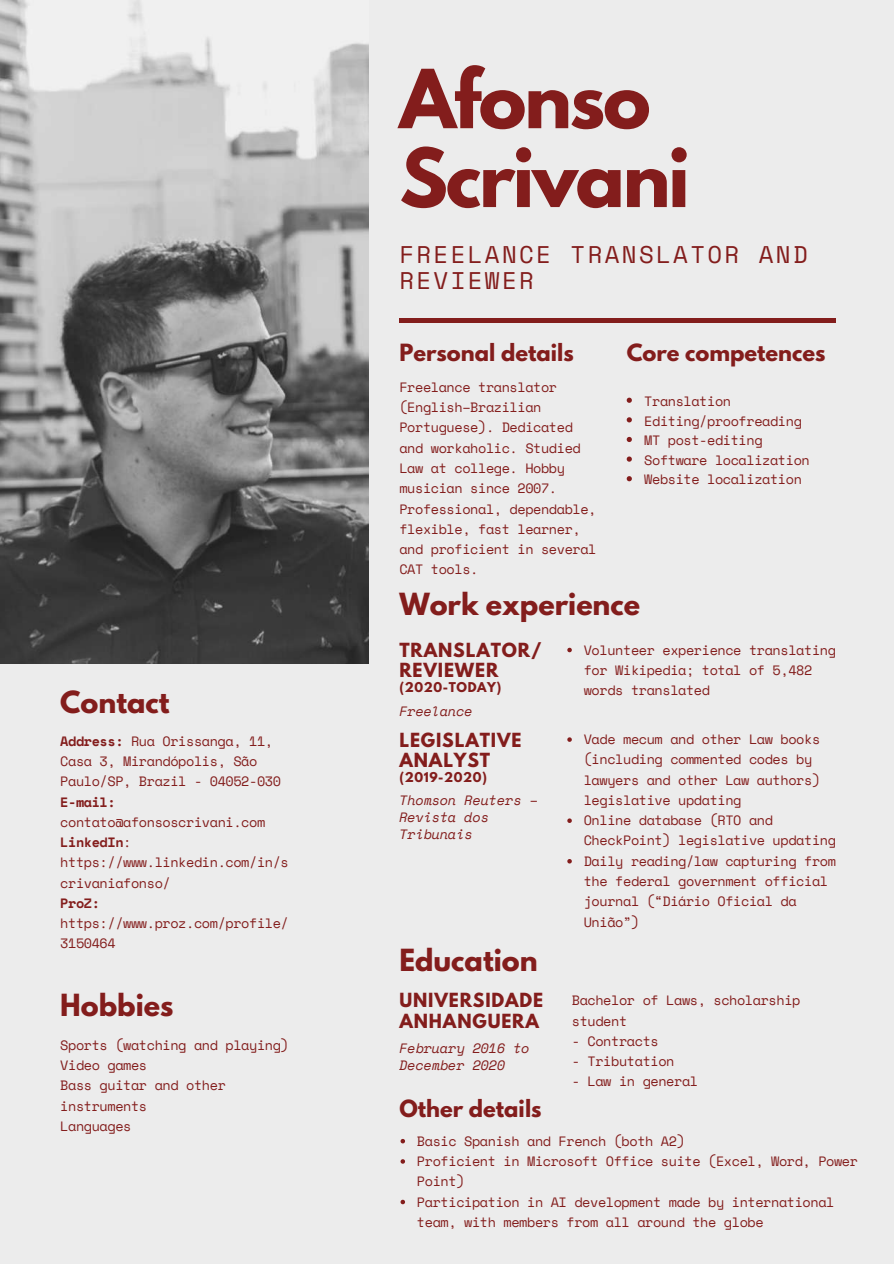
<style>
.page{position:relative;width:894px;height:1264px;background:#fff}
.page>*{position:absolute;margin:0;border:0;box-sizing:border-box;transform-origin:0 0}
.t1{font:700 72px/78.8px "League Spartan";letter-spacing:-.03em;color:#831d1c}
.t2{font:700 27px "League Spartan";color:#831d1c}
.t3{font:24px/26px "Space Mono";letter-spacing:.1em;color:#831d1c}
.t4{font:700 21px "League Spartan";color:#831d1c}
.t5{font:700 17.25px/20px "League Spartan";letter-spacing:.05em;color:#831d1c}
.t6{font:13.5px/20.2px "Space Mono";letter-spacing:-.03em;color:#831d1c}
.t7{font:italic 13.5px/17px "Space Mono";letter-spacing:-.01em;color:#831d1c}
.t8{font:700 13.5px "Space Mono";letter-spacing:-.03em;color:#831d1c}
.t9{font:700 12px "League Spartan";letter-spacing:.05em;color:#831d1c}
.s1{font-weight:700}
</style>
<div class="page">
<div style="left:0;top:0;width:893px;height:1263px;background:#ececec"></div>
<img style="left:0;top:0;width:368px;height:663px">
<svg style="left:626px;top:397px;width:5px;height:6px"></svg>
<svg style="left:626px;top:417px;width:5px;height:5px"></svg>
<svg style="left:626px;top:437px;width:5px;height:5px"></svg>
<svg style="left:626px;top:456px;width:5px;height:5px"></svg>
<svg style="left:626px;top:476px;width:5px;height:5px"></svg>
<svg style="left:567px;top:647px;width:4px;height:5px"></svg>
<svg style="left:567px;top:737px;width:4px;height:4px"></svg>
<svg style="left:567px;top:818px;width:4px;height:5px"></svg>
<svg style="left:567px;top:859px;width:4px;height:4px"></svg>
<hr style="left:399px;top:318px;width:436px;height:4px;background:#831d1c">
<svg style="left:400px;top:1139px;width:5px;height:4px"></svg>
<svg style="left:400px;top:1159px;width:5px;height:4px"></svg>
<svg style="left:400px;top:1199px;width:5px;height:5px"></svg>
<h2 class="t2" style="left:60px;top:688px;width:111px">Contact</h2>
<p class="t6" style="left:60px;top:730px;width:222px"><span class="s1">Address:</span> Rua Orissanga, 11,<br>Casa 3, Mirandópolis, São<br>Paulo/SP, Brazil - 04052-030</p>
<p class="t8" style="left:60px;top:791px;width:57px">E-mail:</p>
<p class="t6" style="left:60px;top:811px;width:230px">contato@afonsoscrivani.com<br><span class="s1">LinkedIn</span>: https://www.linkedin.com/in/s crivaniafonso/</p>
<p class="t8" style="left:60px;top:892px;width:41px">ProZ:</p>
<p class="t6" style="left:60px;top:912px;width:230px">https://www.proz.com/profile/<br>3150464</p>
<h2 class="t2" style="left:60px;top:991px;width:115px">Hobbies</h2>
<p class="t6" style="left:60px;top:1034px;width:230px">Sports (watching and playing)<br>Video games<br>Bass guitar and other instruments<br>Languages</p>
<h1 class="t1" style="left:399px;top:69px;width:292px">Afonso<br>Scrivani</h1>
<h3 class="t3" style="left:399px;top:240px;width:409px">FREELANCE TRANSLATOR AND<br>REVIEWER</h3>
<h3 class="t4" style="left:399px;top:342px;width:176px">Personal details</h3>
<p class="t6" style="left:399px;top:376px;width:198px">Freelance translator (English–Brazilian<br>Portuguese). Dedicated and workaholic. Studied<br>Law at college. Hobby musician since 2007.<br>Professional, dependable, flexible, fast learner, and proficient in several<br>CAT tools.</p>
<h2 class="t2" style="left:399px;top:590px;width:242px">Work experience</h2>
<p class="t6" style="left:583px;top:639px;width:254px">Volunteer experience translating for Wikipedia; total of 5,482 words translated</p>
<h3 class="t4" style="left:626px;top:342px;width:200px">Core competences</h3>
<p class="t6" style="left:644px;top:391px;width:167px;line-height:19.6px">Translation<br>Editing/proofreading<br>MT post-editing<br>Software localization<br>Website localization</p>
<p class="t5" style="left:399px;top:642px;width:144px">TRANSLATOR/<br>REVIEWER</p>
<p class="t9" style="left:399px;top:681px;width:103px">(2020-TODAY)</p>
<p class="t7" style="left:399px;top:702px;width:75px">Freelance</p>
<p class="t5" style="left:399px;top:731px;width:123px">LEGISLATIVE<br>ANALYST</p>
<p class="t9" style="left:399px;top:770px;width:89px">(2019-2020)</p>
<p class="t7" style="left:399px;top:791px;width:140px">Thomson Reuters –<br>Revista dos<br>Tribunais</p>
<h2 class="t2" style="left:399px;top:946px;width:140px">Education</h2>
<p class="t5" style="left:399px;top:992px;width:145px">UNIVERSIDADE<br>ANHANGUERA</p>
<p class="t7" style="left:399px;top:1039px;width:132px">February 2016 to<br>December 2020</p>
<p class="t6" style="left:583px;top:728px;width:254px">Vade mecum and other Law books (including commented codes by lawyers and other Law authors) legislative updating<br>Online database (RTO and<br>CheckPoint) legislative updating<br>Daily reading/law capturing from the federal government official journal (“Diário Oficial da<br>União”)</p>
<p class="t6" style="left:571px;top:989px;width:230px">Bachelor of Laws, scholarship student</p>
<p class="t6" style="left:571px;top:1030px;width:88px">- Contracts</p>
<p class="t6" style="left:571px;top:1050px;width:104px">- Tributation</p>
<p class="t6" style="left:571px;top:1071px;width:128px">- Law in general</p>
<h3 class="t4" style="left:399px;top:1098px;width:144px">Other details</h3>
<p class="t6" style="left:417px;top:1130px;width:442px">Basic Spanish and French (both A2)<br>Proficient in Microsoft Office suite (Excel, Word, Power Point)<br>Participation in AI development made by international team, with members from all around the globe</p>
</div>
